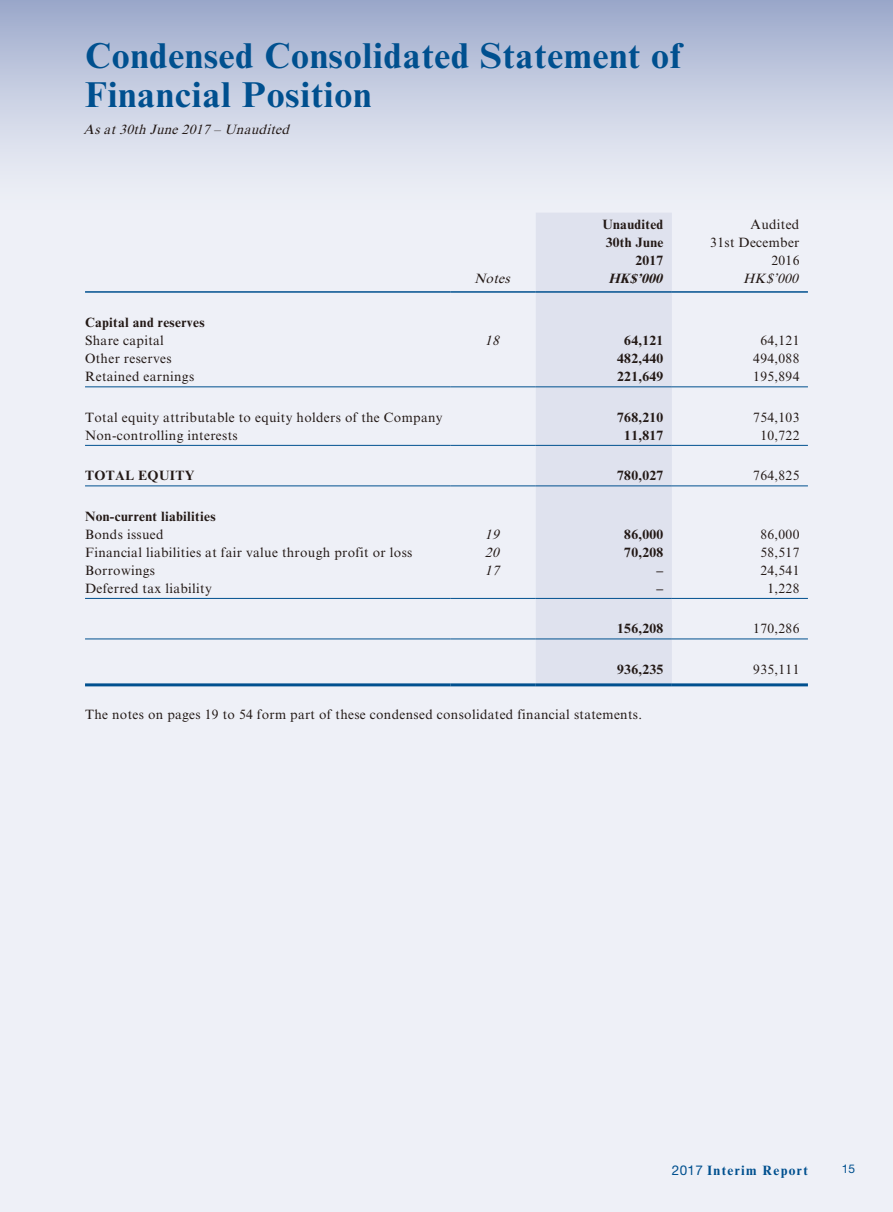
<style>
.page{position:relative;width:893px;height:1212px;background:#eef0f7}
.page>*{position:absolute;margin:0;border:0;box-sizing:border-box;transform-origin:0 0}
.t1{font:700 36px/39px "Times New Roman MT Std";letter-spacing:.025em;color:#00508f}
.t2{font:13.5px/18px "Times New Roman MT Std";letter-spacing:.025em;color:#231916;text-align:right}
.t3{font:700 13.5px/18px "Times New Roman MT Std";letter-spacing:.025em;color:#231916;text-align:right}
.t4{font:italic 13.5px "Times New Roman MT Std";color:#231916}
.t5{font:700 13.5px "Times New Roman MT Std";letter-spacing:.095em;color:#00508f}
.t6{font:italic 700 13.5px "Times New Roman MT Std";color:#231916}
.t7{font:12px "Helvetica Neue LT Std";color:#00508f}
.s1{font-family:"Helvetica Neue LT Std";font-weight:400}
</style>
<div class="page">
<div style="left:0;top:0;width:893px;height:215px;background:linear-gradient(to bottom,#9faccd,#f7f8fc)"></div>
<div style="left:536px;top:213px;width:136px;height:470px;background:#dfe2ee"></div>
<hr style="left:85px;top:291px;width:366px;height:2px;background:#00508f">
<hr style="left:451px;top:291px;width:85px;height:2px;background:#00508f">
<hr style="left:536px;top:291px;width:136px;height:2px;background:#00508f">
<hr style="left:672px;top:291px;width:136px;height:2px;background:#00508f">
<hr style="left:85px;top:386px;width:366px;height:1px;background:#00508f">
<hr style="left:451px;top:386px;width:85px;height:1px;background:#00508f">
<hr style="left:536px;top:386px;width:136px;height:1px;background:#00508f">
<hr style="left:672px;top:386px;width:136px;height:1px;background:#00508f">
<hr style="left:85px;top:445px;width:366px;height:1px;background:#00508f">
<hr style="left:451px;top:445px;width:85px;height:1px;background:#00508f">
<hr style="left:536px;top:445px;width:136px;height:1px;background:#00508f">
<hr style="left:672px;top:445px;width:136px;height:1px;background:#00508f">
<hr style="left:85px;top:485px;width:366px;height:1px;background:#00508f">
<hr style="left:451px;top:485px;width:85px;height:1px;background:#00508f">
<hr style="left:536px;top:485px;width:136px;height:1px;background:#00508f">
<hr style="left:672px;top:485px;width:136px;height:1px;background:#00508f">
<hr style="left:85px;top:598px;width:366px;height:1px;background:#00508f">
<hr style="left:451px;top:598px;width:85px;height:1px;background:#00508f">
<hr style="left:536px;top:598px;width:136px;height:1px;background:#00508f">
<hr style="left:672px;top:598px;width:136px;height:1px;background:#00508f">
<hr style="left:85px;top:638px;width:366px;height:1px;background:#00508f">
<hr style="left:451px;top:638px;width:85px;height:1px;background:#00508f">
<hr style="left:536px;top:638px;width:136px;height:1px;background:#00508f">
<hr style="left:672px;top:638px;width:136px;height:1px;background:#00508f">
<hr style="left:85px;top:683px;width:366px;height:3px;background:#00508f">
<hr style="left:451px;top:683px;width:85px;height:3px;background:#00508f">
<hr style="left:536px;top:683px;width:136px;height:3px;background:#00508f">
<hr style="left:672px;top:683px;width:136px;height:3px;background:#00508f">
<h1 class="t1" style="left:85px;top:35px;width:598px">Condensed Consolidated Statement of<br>Financial Position</h1>
<p class="t4" style="left:84px;top:121px;width:211px">Asat30th June2017–Unaudited</p>
<p class="t3" style="left:602px;top:215px;width:62px">Unaudited</p>
<p class="t2" style="left:751px;top:215px;width:50px">Audited</p>
<p class="t3" style="left:606px;top:233px;width:59px">30th June<br>2017</p>
<p class="t2" style="left:710px;top:233px;width:91px">31st December<br>2016</p>
<p class="t4" style="left:474px;top:271px;width:41px">Notes</p>
<p class="t6" style="left:608px;top:270px;width:59px">HK$’000</p>
<p class="t4" style="left:743px;top:271px;width:61px">HK$’000</p>
<p class="t3" style="left:85px;top:313px;width:121px">Capital and reserves</p>
<p class="t2" style="left:85px;top:331px;width:80px">Share capital</p>
<p class="t4" style="left:485px;top:333px;width:20px">18</p>
<p class="t3" style="left:624px;top:331px;width:41px">64,121</p>
<p class="t2" style="left:760px;top:331px;width:41px">64,121</p>
<p class="t2" style="left:85px;top:349px;width:88px">Other reserves</p>
<p class="t3" style="left:617px;top:349px;width:48px">482,440</p>
<p class="t2" style="left:753px;top:349px;width:48px">494,088</p>
<p class="t2" style="left:85px;top:367px;width:111px">Retained earnings</p>
<p class="t3" style="left:617px;top:367px;width:48px">221,649</p>
<p class="t2" style="left:753px;top:367px;width:48px">195,894</p>
<p class="t2" style="left:85px;top:408px;width:359px">Total equity attributable to equity holders of the Company</p>
<p class="t3" style="left:617px;top:408px;width:48px">768,210</p>
<p class="t2" style="left:753px;top:408px;width:48px">754,103</p>
<p class="t2" style="left:85px;top:426px;width:154px">Non-controlling interests</p>
<p class="t3" style="left:624px;top:426px;width:41px">11,817</p>
<p class="t2" style="left:760px;top:426px;width:41px">10,722</p>
<p class="t3" style="left:85px;top:466px;width:111px">TOTAL EQUITY</p>
<p class="t3" style="left:617px;top:466px;width:48px">780,027</p>
<p class="t2" style="left:753px;top:466px;width:48px">764,825</p>
<p class="t3" style="left:85px;top:507px;width:132px">Non-current liabilities</p>
<p class="t2" style="left:85px;top:525px;width:80px">Bonds issued</p>
<p class="t4" style="left:485px;top:526px;width:20px">19</p>
<p class="t3" style="left:624px;top:525px;width:41px">86,000</p>
<p class="t2" style="left:760px;top:525px;width:41px">86,000</p>
<p class="t2" style="left:85px;top:543px;width:329px">Financial liabilities at fair value through profit or loss</p>
<p class="t4" style="left:485px;top:544px;width:20px">20</p>
<p class="t3" style="left:624px;top:543px;width:41px">70,208</p>
<p class="t2" style="left:760px;top:543px;width:41px">58,517</p>
<p class="t2" style="left:85px;top:561px;width:72px">Borrowings</p>
<p class="t4" style="left:485px;top:562px;width:20px">17</p>
<p class="t3" style="left:657px;top:561px;width:8px">–</p>
<p class="t2" style="left:760px;top:561px;width:41px">24,541</p>
<p class="t2" style="left:85px;top:579px;width:128px">Deferred tax liability</p>
<p class="t3" style="left:657px;top:579px;width:8px">–</p>
<p class="t2" style="left:767px;top:579px;width:34px">1,228</p>
<p class="t3" style="left:617px;top:619px;width:48px">156,208</p>
<p class="t2" style="left:753px;top:619px;width:48px">170,286</p>
<p class="t3" style="left:617px;top:660px;width:48px">936,235</p>
<p class="t2" style="left:753px;top:660px;width:48px">935,111</p>
<p class="t2" style="left:85px;top:705px;width:558px">The notes on pages 19 to 54 form part of these condensed consolidated financial statements.</p>
<p class="t5" style="left:672px;top:1162px;width:138px"><span class="s1">2017</span> Interim Report</p>
<p class="t7" style="left:842px;top:1162px;width:15px">15</p>
</div>
